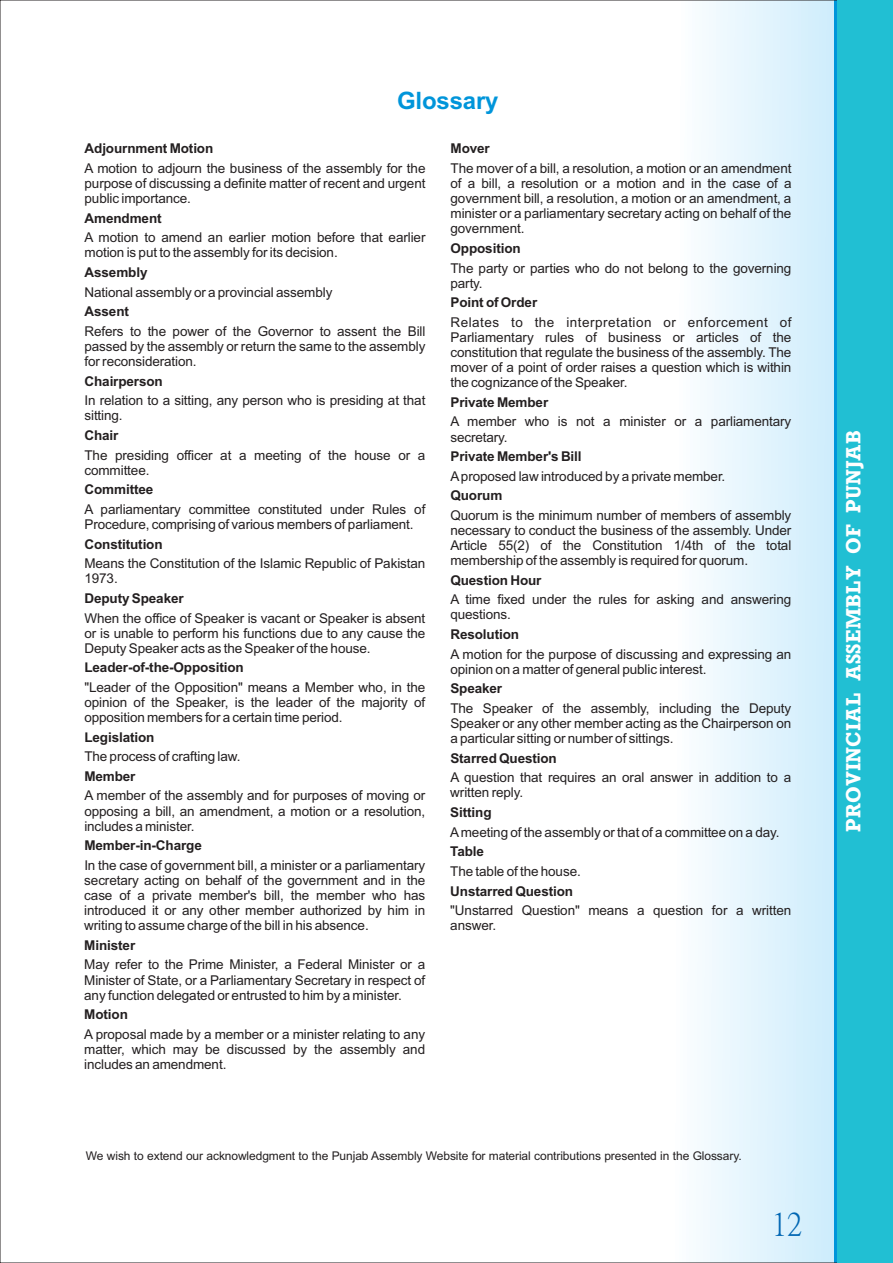
<style>
.page{position:relative;width:893px;height:1263px;background:#fff}
.page>*{position:absolute;margin:0;border:0;box-sizing:border-box;transform-origin:0 0}
.t1{font:32.1px "P Ming Li U";color:#0066b3}
.t2{font:700 24px "Arial";letter-spacing:-.01em;color:#0095da}
.t3{font:700 21px "Rockney";color:#fff}
.t4{font:13.5px/15.1px "Arial";letter-spacing:-.01em;color:#231f20;text-align:justify}
.t5{font:700 13.5px "Arial";letter-spacing:-.01em;color:#231f20}
.t6{font:12px "Arial";letter-spacing:-.01em;color:#231f20}
</style>
<div class="page">
<div style="left:645px;top:0;width:189px;height:1263px;background:linear-gradient(to right,#fff,#ceedfc)"></div>
<hr style="left:834px;top:0;width:3px;height:1263px;background:#0095da">
<div style="left:837px;top:0;width:56px;height:1263px;background:#21bfd3"></div>
<h2 class="t2" style="left:397px;top:91px;width:103px">Glossary</h2>
<p class="t5" style="left:85px;top:144px;width:130px">Adjournment Motion</p>
<p class="t4" style="left:85px;top:162px;width:342px">A motion to adjourn the business of the assembly for the purpose of discussing a definite matter of recent and urgent public importance.</p>
<p class="t5" style="left:85px;top:213px;width:79px">Amendment</p>
<p class="t4" style="left:85px;top:231px;width:342px">A motion to amend an earlier motion before that earlier motion is put to the assembly for its decision.</p>
<p class="t5" style="left:85px;top:267px;width:64px">Assembly</p>
<p class="t4" style="left:85px;top:286px;width:249px">National assembly or a provincial assembly</p>
<p class="t5" style="left:85px;top:306px;width:46px">Assent</p>
<p class="t4" style="left:84px;top:325px;width:342px">Refers to the power of the Governor to assent the Bill passed by the assembly or return the same to the assembly for reconsideration.</p>
<p class="t5" style="left:84px;top:376px;width:80px">Chairperson</p>
<p class="t4" style="left:84px;top:394px;width:342px">In relation to a sitting, any person who is presiding at that sitting.</p>
<p class="t5" style="left:84px;top:430px;width:36px">Chair</p>
<p class="t4" style="left:84px;top:448px;width:342px">The presiding officer at a meeting of the house or a committee.</p>
<p class="t5" style="left:84px;top:484px;width:70px">Committee</p>
<p class="t4" style="left:84px;top:503px;width:342px">A parliamentary committee constituted under Rules of<br>Procedure, comprising of various members of parliament.</p>
<p class="t5" style="left:84px;top:539px;width:80px">Constitution</p>
<p class="t4" style="left:84px;top:557px;width:342px">Means the Constitution of the Islamic Republic of Pakistan<br>1973.</p>
<p class="t5" style="left:84px;top:593px;width:101px">Deputy Speaker</p>
<p class="t4" style="left:84px;top:611px;width:342px">When the office of Speaker is vacant or Speaker is absent or is unable to perform his functions due to any cause the Deputy Speaker acts as the Speaker of the house.</p>
<p class="t5" style="left:84px;top:662px;width:161px">Leader-of-the-Opposition</p>
<p class="t4" style="left:84px;top:681px;width:342px">"Leader of the Opposition" means a Member who, in the opinion of the Speaker, is the leader of the majority of opposition members for a certain time period.</p>
<p class="t5" style="left:84px;top:732px;width:72px">Legislation</p>
<p class="t4" style="left:84px;top:750px;width:158px">The process of crafting law.</p>
<p class="t5" style="left:84px;top:771px;width:53px">Member</p>
<p class="t4" style="left:84px;top:789px;width:342px">A member of the assembly and for purposes of moving or opposing a bill, an amendment, a motion or a resolution, includes a minister.</p>
<p class="t5" style="left:84px;top:840px;width:119px">Member-in-Charge</p>
<p class="t4" style="left:84px;top:859px;width:342px">In the case of government bill, a minister or a parliamentary secretary acting on behalf of the government and in the case of a private member's bill, the member who has introduced it or any other member authorized by him in writing to assume charge of the bill in his absence.</p>
<p class="t5" style="left:84px;top:940px;width:52px">Minister</p>
<p class="t4" style="left:84px;top:958px;width:342px">May refer to the Prime Minister, a Federal Minister or a Minister of State, or a Parliamentary Secretary in respect of any function delegated or entrusted to him by a minister.</p>
<p class="t5" style="left:84px;top:1009px;width:45px">Motion</p>
<p class="t4" style="left:84px;top:1028px;width:342px">A proposal made by a member or a minister relating to any matter, which may be discussed by the assembly and includes an amendment.</p>
<p class="t5" style="left:451px;top:144px;width:41px">Mover</p>
<p class="t4" style="left:450px;top:162px;width:342px">The mover of a bill, a resolution, a motion or an amendment of a bill, a resolution or a motion and in the case of a government bill, a resolution, a motion or an amendment, a minister or a parliamentary secretary acting on behalf of the government.</p>
<p class="t5" style="left:450px;top:243px;width:72px">Opposition</p>
<p class="t4" style="left:450px;top:261px;width:342px">The party or parties who do not belong to the governing party.</p>
<p class="t5" style="left:450px;top:297px;width:88px">Point of Order</p>
<p class="t4" style="left:450px;top:316px;width:342px">Relates to the interpretation or enforcement of Parliamentary rules of business or articles of the constitution that regulate the business of the assembly. The mover of a point of order raises a question which is within the cognizance of the Speaker.</p>
<p class="t5" style="left:450px;top:397px;width:99px">Private Member</p>
<p class="t4" style="left:450px;top:415px;width:342px">A member who is not a minister or a parliamentary secretary.</p>
<p class="t5" style="left:450px;top:451px;width:133px">Private Member's Bill</p>
<p class="t4" style="left:450px;top:470px;width:276px">Aproposed law introduced by a private member.</p>
<p class="t5" style="left:450px;top:490px;width:53px">Quorum</p>
<p class="t4" style="left:450px;top:509px;width:342px">Quorum is the minimum number of members of assembly necessary to conduct the business of the assembly. Under Article 55(2) of the Constitution 1/4th of the total membership of the assembly is required for quorum.</p>
<p class="t5" style="left:450px;top:575px;width:93px">Question Hour</p>
<p class="t4" style="left:450px;top:593px;width:342px">A time fixed under the rules for asking and answering questions.</p>
<p class="t5" style="left:450px;top:629px;width:70px">Resolution</p>
<p class="t4" style="left:450px;top:648px;width:342px">A motion for the purpose of discussing and expressing an opinion on a matter of general public interest.</p>
<p class="t5" style="left:450px;top:683px;width:53px">Speaker</p>
<p class="t4" style="left:450px;top:702px;width:342px">The Speaker of the assembly, including the Deputy Speaker or any other member acting as the Chairperson on a particular sitting or number of sittings.</p>
<p class="t5" style="left:450px;top:753px;width:108px">Starred Question</p>
<p class="t4" style="left:450px;top:771px;width:342px">A question that requires an oral answer in addition to a written reply.</p>
<p class="t5" style="left:450px;top:807px;width:43px">Sitting</p>
<p class="t4" style="left:450px;top:826px;width:331px">Ameeting of the assembly or that of a committee on a day.</p>
<p class="t5" style="left:450px;top:846px;width:35px">Table</p>
<p class="t4" style="left:450px;top:865px;width:132px">The table of the house.</p>
<p class="t5" style="left:450px;top:886px;width:124px">Unstarred Question</p>
<p class="t4" style="left:450px;top:904px;width:342px">"Unstarred Question" means a question for a written answer.</p>
<p class="t6" style="left:86px;top:1151px;width:657px">We wish to extend our acknowledgment to the Punjab Assembly Website for material contributions presented in the Glossary.</p>
<h1 class="t1" style="left:772px;top:1208px;width:32px">12</h1>
<h3 class="t3" style="left:841px;top:832px;width:403px;rotate:-90deg">PROVINCIAL ASSEMBLY OF PUNJAB</h3>
</div>
